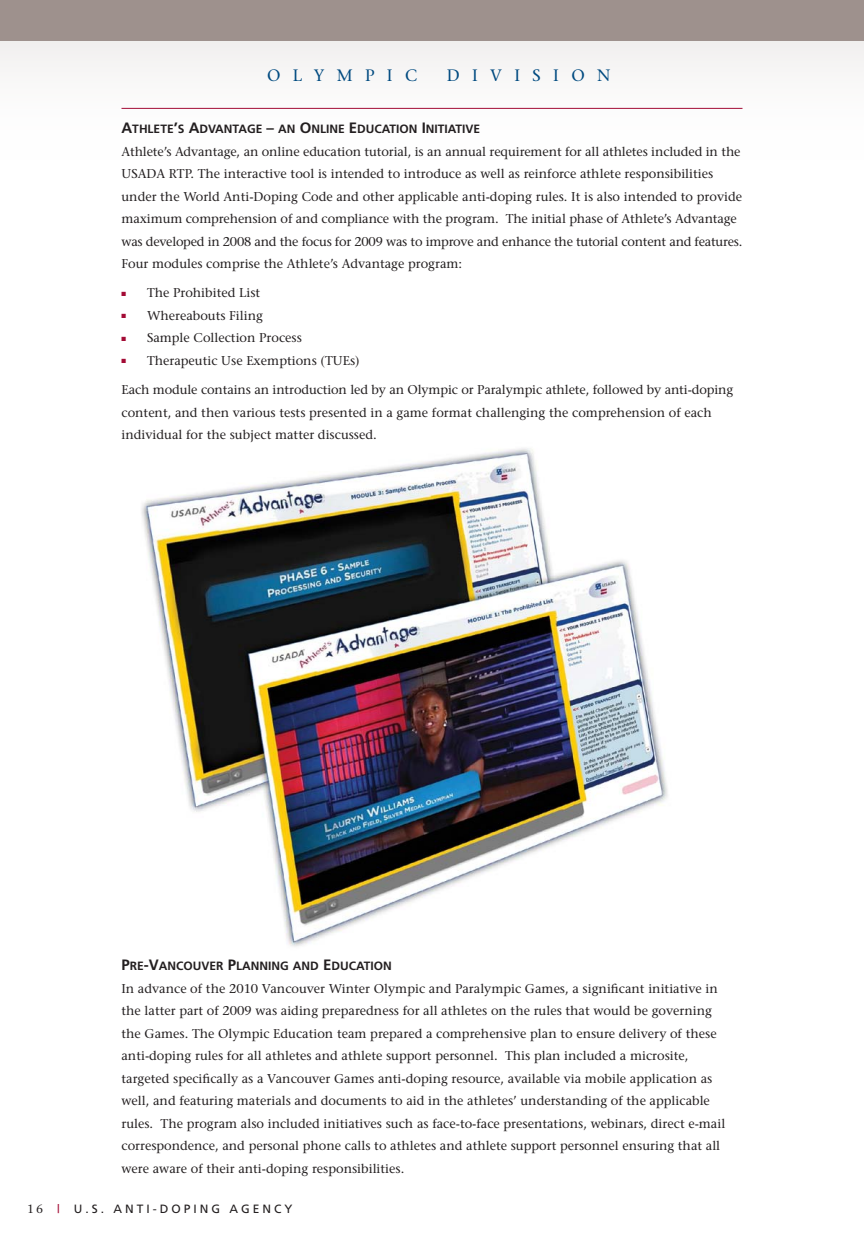
<style>
.page{position:relative;width:864px;height:1242px;background:#fff}
.page>*{position:absolute;margin:0;border:0;box-sizing:border-box;transform-origin:0 0}
.t1{font:16.5px "Stone Serif";color:#004a80}
.t2{font:12.75px/22.5px "Stone Serif";color:#231f20}
.t3{font:12px "Frutiger Bold SC800";color:#231f20}
.t4{font:12px "Frutiger";letter-spacing:.25em;color:#231f20}
.s1{font-size:15px}
.s2{color:#a30b35}
.s3{font-family:"Stone Serif"}
</style>
<div class="page">
<div style="left:0;top:0;width:864px;height:160px;background:#fbfafa"></div>
<div style="left:0;top:0;width:864px;height:41px;background:#9e918d"></div>
<hr style="left:122px;top:108px;width:620px;height:1px;background:#a30b35">
<img style="left:141px;top:448px;width:527px;height:499px">
<p class="t1" style="left:267px;top:65px;width:23px">olympic</p>
<p class="t1" style="left:447px;top:65px;width:22px">division</p>
<p class="t3" style="left:122px;top:122px;width:353px"><span class="s1">A</span>TH LETE<span class="s1">’</span>S <span class="s1">A</span>DVANTAGE <span class="s1">–</span> AN <span class="s1">O</span>NLINE <span class="s1">E</span>DUCATION <span class="s1">I</span> NITIATIVE</p>
<p class="t2" style="left:122px;top:140px;width:622px">Athlete’s Advantage, an online education tutorial, is an annual requirement for all athletes included in the USADA RTP. The interactive tool is intended to introduce as well as reinforce athlete responsibilities under the World Anti-Doping Code and other applicable anti-doping rules. It is also intended to provide maximum comprehension of and compliance with the program. The initial phase of Athlete’s Advantage was developed in 2008 and the focus for 2009 was to improve and enhance the tutorial content and features.<br>Four modules comprise the Athlete’s Advantage program:</p>
<p class="t2" style="left:122px;top:282px;width:140px"><span class="s2">■</span> The Prohibited List</p>
<p class="t2" style="left:122px;top:304px;width:143px"><span class="s2">■</span> Whereabouts Filing</p>
<p class="t2" style="left:122px;top:327px;width:182px"><span class="s2">■</span> Sample Collection Process</p>
<p class="t2" style="left:122px;top:349px;width:240px"><span class="s2">■</span> Therapeutic Use Exemptions (TUEs)</p>
<p class="t2" style="left:122px;top:378px;width:613px">Each module contains an introduction led by an Olympic or Paralympic athlete, followed by anti-doping content, and then various tests presented in a game format challenging the comprehension of each individual for the subject matter discussed.</p>
<p class="t3" style="left:122px;top:959px;width:80px"><span class="s1">P</span>RE<span class="s1">-V</span>ANCOUVE</p>
<p class="t3" style="left:216px;top:959px;width:177px">R <span class="s1">P</span>LANNING AND <span class="s1">E</span>DUCATION</p>
<p class="t2" style="left:122px;top:977px;width:605px">In advance of the 2010 Vancouver Winter Olympic and Paralympic Games, a significant initiative in the latter part of 2009 was aiding preparedness for all athletes on the rules that would be governing the Games. The Olympic Education team prepared a comprehensive plan to ensure delivery of these anti-doping rules for all athletes and athlete support personnel. This plan included a microsite, targeted specifically as a Vancouver Games anti-doping resource, available via mobile application as well, and featuring materials and documents to aid in the athletes’ understanding of the applicable rules. The program also included initiatives such as face-to-face presentations, webinars, direct e-mail correspondence, and personal phone calls to athletes and athlete support personnel ensuring that all were aware of their anti-doping responsibilities.</p>
<p class="t4" style="left:27px;top:1202px;width:267px"><span class="s3">16</span> <span class="s2">|</span> U.S. A NTI-DOPING A GENCY</p>
</div>
